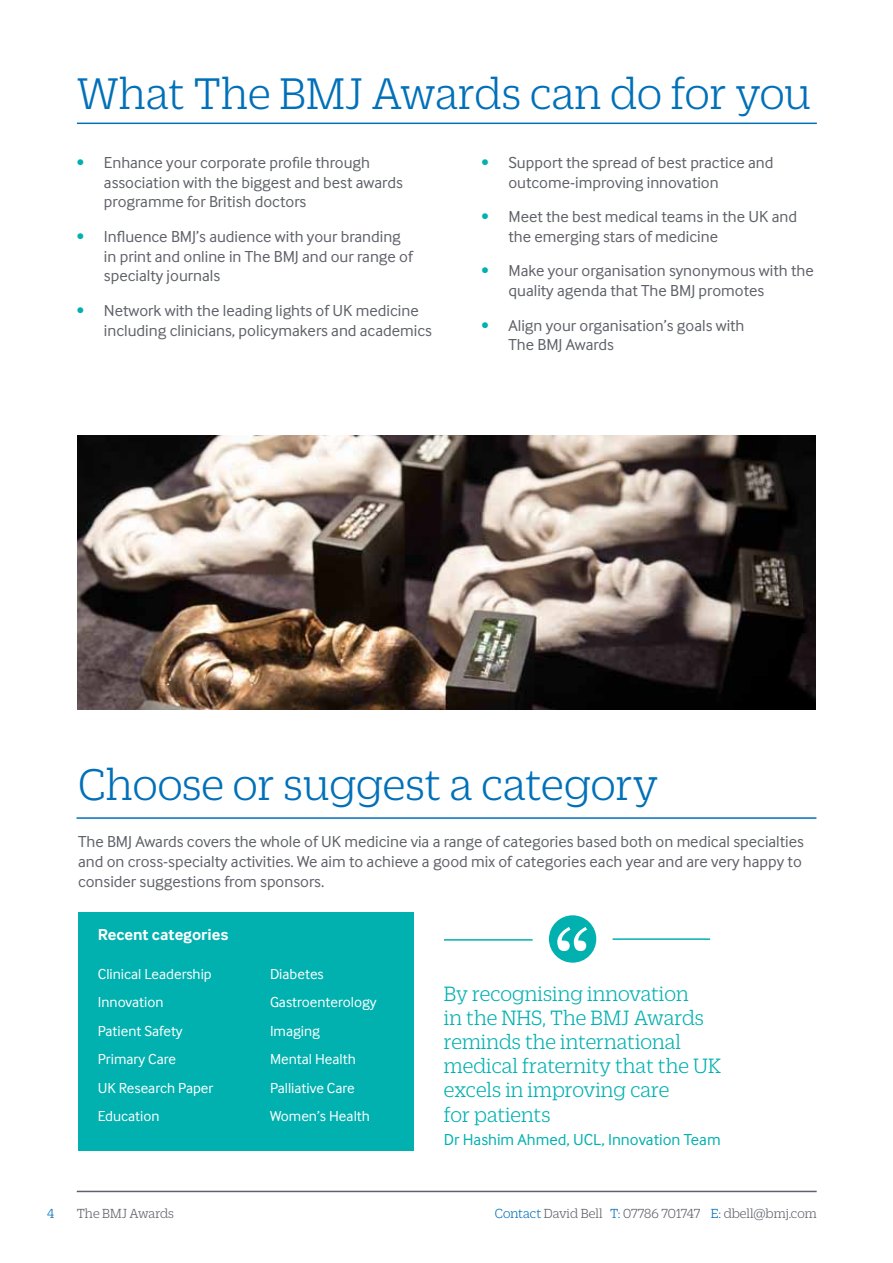
<style>
.page{position:relative;width:893px;height:1263px;background:#fff}
.page>*{position:absolute;margin:0;border:0;box-sizing:border-box;transform-origin:0 0}
.t1{font:300 48px "Duplicate Slab";letter-spacing:-.005em;color:#0070b9}
.t2{font:300 22.5px/24px "Duplicate Slab";color:#00b1b0}
.t3{font:16.5px/19.8px "Inter Face";color:#5e6168}
.t4{font:16.5px "Inter Face";color:#00b1b0}
.t5{font:700 16.5px "Inter Face";color:#fff}
.t6{font:15px/28.5px "Inter Face";color:#fff}
.t7{font:300 14.25px "Duplicate Slab";color:#5e6168}
.t8{font:300 14.25px "Duplicate Slab";color:#0070b9}
.s1{font-size:15px;color:#00b1b0}
.s2{color:#0070b9}
</style>
<div class="page">
<hr style="left:77px;top:123px;width:740px;height:1px;background:#0070b9">
<div style="left:78px;top:912px;width:335px;height:238px;background:#00b1b0"></div>
<img style="left:78px;top:436px;width:737px;height:273px">
<hr style="left:77px;top:1191px;width:740px;height:1px;background:#5e6168">
<hr style="left:77px;top:817px;width:739px;height:2px;background:#0070b9">
<hr style="left:613px;top:938px;width:97px;height:2px;background:#00b1b0">
<hr style="left:444px;top:939px;width:89px;height:2px;background:#00b1b0">
<div style="left:549px;top:915px;width:47px;height:48px;background:#00b1b0;border-radius:50%"></div>
<svg style="left:557px;top:927px;width:30px;height:24px"></svg>
<h1 class="t1" style="left:77px;top:64px;width:736px">What The BMJ Awards can do for you</h1>
<p class="t3" style="left:104px;top:152px;width:300px;text-indent:-27px"><span class="s1">•</span> Enhance your corporate profile through association with the biggest and best awards programme for British doctors</p>
<p class="t3" style="left:104px;top:226px;width:310px;text-indent:-27px"><span class="s1">•</span> Influence BMJ’s audience with your branding in print and online in The BMJ and our range of specialty journals</p>
<p class="t3" style="left:104px;top:300px;width:330px;text-indent:-27px"><span class="s1">•</span> Network with the leading lights of UK medicine including clinicians, policymakers and academics</p>
<p class="t3" style="left:508px;top:152px;width:266px;text-indent:-27px"><span class="s1">•</span> Support the spread of best practice and outcome-improving innovation</p>
<p class="t3" style="left:508px;top:206px;width:290px;text-indent:-27px"><span class="s1">•</span> Meet the best medical teams in the UK and the emerging stars of medicine</p>
<p class="t3" style="left:508px;top:261px;width:307px;text-indent:-27px"><span class="s1">•</span> Make your organisation synonymous with the quality agenda that The BMJ promotes</p>
<p class="t3" style="left:508px;top:315px;width:238px;text-indent:-27px"><span class="s1">•</span> Align your organisation’s goals with<br>The BMJ Awards</p>
<h1 class="t1" style="left:78px;top:755px;width:582px">Choose or suggest a category</h1>
<p class="t3" style="left:78px;top:832px;width:727px">The BMJ Awards covers the whole of UK medicine via a range of categories based both on medical specialties and on cross-specialty activities. We aim to achieve a good mix of categories each year and are very happy to consider suggestions from sponsors.</p>
<p class="t5" style="left:98px;top:924px;width:132px">Recent categories</p>
<p class="t6" style="left:98px;top:959px;width:117px">Clinical Leadership<br>Innovation<br>Patient Safety<br>Primary Care<br>UK Research Paper<br>Education</p>
<p class="t6" style="left:270px;top:959px;width:108px">Diabetes<br>Gastroenterology<br>Imaging<br>Mental Health<br>Palliative Care<br>Women’s Health</p>
<h2 class="t2" style="left:444px;top:981px;width:279px">By recognising innovation<br>in the NHS, The BMJ Awards reminds the international medical fraternity that the UK excels in improving care<br>for patients</h2>
<p class="t4" style="left:444px;top:1130px;width:278px">Dr Hashim Ahmed, UCL, Innovation Team</p>
<p class="t8" style="left:47px;top:1205px;width:9px">4</p>
<p class="t7" style="left:77px;top:1205px;width:99px">The BMJ Awards</p>
<p class="t7" style="left:495px;top:1205px;width:323px"><span class="s2">Contact</span> David Bell <span class="s2">T:</span> 07786 701747 <span class="s2">E:</span> dbell@bmj.com</p>
</div>
